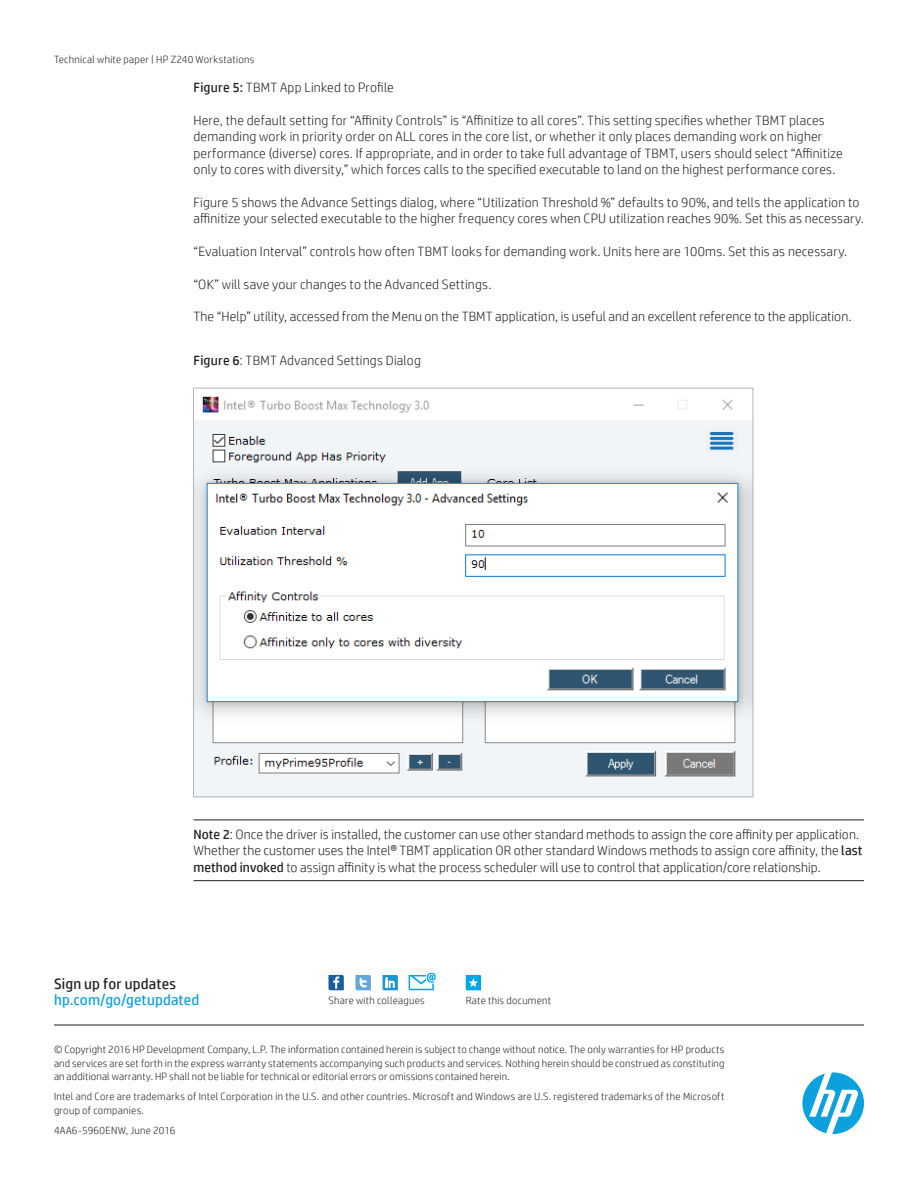
<style>
.page{position:relative;width:918px;height:1188px;background:#fff}
.page>*{position:absolute;margin:0;border:0;box-sizing:border-box;transform-origin:0 0}
.Call_to_action_10_11{font:15px/16.5px "HP Simplified";letter-spacing:.01em;color:#0ca0dd}
.Body{font:300 13.5px/16.5px "HP Simplified";letter-spacing:.015em;color:#231f20}
.Note_rule_above_belo{font:300 13.5px/16.5px "HP Simplified";letter-spacing:.005em;color:#231f20}
.Legal_7_9{font:300 10.5px/13.5px "HP Simplified";letter-spacing:.025em;color:#231f20;text-align:justify}
.s1{font-weight:400}
.s2{color:#231f20}
</style>
<div class="page">
<svg style="left:409px;top:973px;width:27px;height:17px"></svg>
<svg style="left:329px;top:975px;width:15px;height:15px"></svg>
<svg style="left:356px;top:975px;width:15px;height:15px"></svg>
<svg style="left:383px;top:975px;width:15px;height:15px"></svg>
<svg style="left:466px;top:975px;width:15px;height:15px"></svg>
<hr style="left:194px;top:820px;width:670px;height:1px;background:#231f20">
<hr style="left:194px;top:880px;width:670px;height:1px;background:#231f20">
<img style="left:195px;top:396px;width:556px;height:399px">
<hr style="left:54px;top:1025px;width:810px;height:1px;background:#231f20">
<svg style="left:802px;top:1072px;width:62px;height:62px"></svg>
<p class="Legal_7_9" style="left:54px;top:52px;width:202px">Technical white paper | HP Z240 Workstations</p>
<p class="Body" style="left:194px;top:79px;width:202px"><span class="s1">Figure 5:</span> TBMT App Linked to Profile</p>
<p class="Body" style="left:194px;top:112px;width:651px">Here, the default setting for “Affinity Controls” is “Affinitize to all cores”. This setting specifies whether TBMT places demanding work in priority order on ALL cores in the core list, or whether it only places demanding work on higher performance (diverse) cores. If appropriate, and in order to take full advantage of TBMT, users should select “Affinitize only to cores with diversity,” which forces calls to the specified executable to land on the highest performance cores.</p>
<p class="Body" style="left:194px;top:194px;width:672px">Figure 5 shows the Advance Settings dialog, where “Utilization Threshold %” defaults to 90%, and tells the application to affinitize your selected executable to the higher frequency cores when CPU utilization reaches 90%. Set this as necessary.</p>
<p class="Body" style="left:194px;top:243px;width:655px">“Evaluation Interval” controls how often TBMT looks for demanding work. Units here are 100ms. Set this as necessary.</p>
<p class="Body" style="left:194px;top:276px;width:299px">“OK” will save your changes to the Advanced Settings.</p>
<p class="Body" style="left:194px;top:308px;width:659px">The “Help” utility, accessed from the Menu on the TBMT application, is useful and an excellent reference to the application.</p>
<p class="Body" style="left:194px;top:352px;width:229px"><span class="s1">Figure 6</span>: TBMT Advanced Settings Dialog</p>
<p class="Note_rule_above_belo" style="left:194px;top:826px;width:671px"><span class="s1">Note 2</span>: Once the driver is installed, the customer can use other standard methods to assign the core affinity per application.<br>Whether the customer uses the Intel<span class="s1">®</span> TBMT application OR other standard Windows methods to assign core affinity, the <span class="s1">last method invoked</span> to assign affinity is what the process scheduler will use to control that application/core relationship.</p>
<p class="Call_to_action_10_11" style="left:54px;top:975px;width:147px"><span class="s2">Sign up for updates </span>hp.com/go/getupdated</p>
<p class="Legal_7_9" style="left:328px;top:993px;width:98px">Share with colleagues</p>
<p class="Legal_7_9" style="left:466px;top:993px;width:87px">Rate this document</p>
<p class="Legal_7_9" style="left:54px;top:1042px;width:672px">© Copyright 2016 HP Development Company, L.P. The information contained herein is subject to change without notice. The only warranties for HP products and services are set forth in the express warranty statements accompanying such products and services. Nothing herein should be construed as constituting an additional warranty. HP shall not be liable for technical or editorial errors or omissions contained herein.</p>
<p class="Legal_7_9" style="left:54px;top:1090px;width:672px">Intel and Core are trademarks of Intel Corporation in the U.S. and other countries. Microsoft and Windows are U.S. registered trademarks of the Microsoft group of companies.</p>
<p class="Legal_7_9" style="left:54px;top:1123px;width:123px">4AA6-5960ENW, June 2016</p>
</div>
